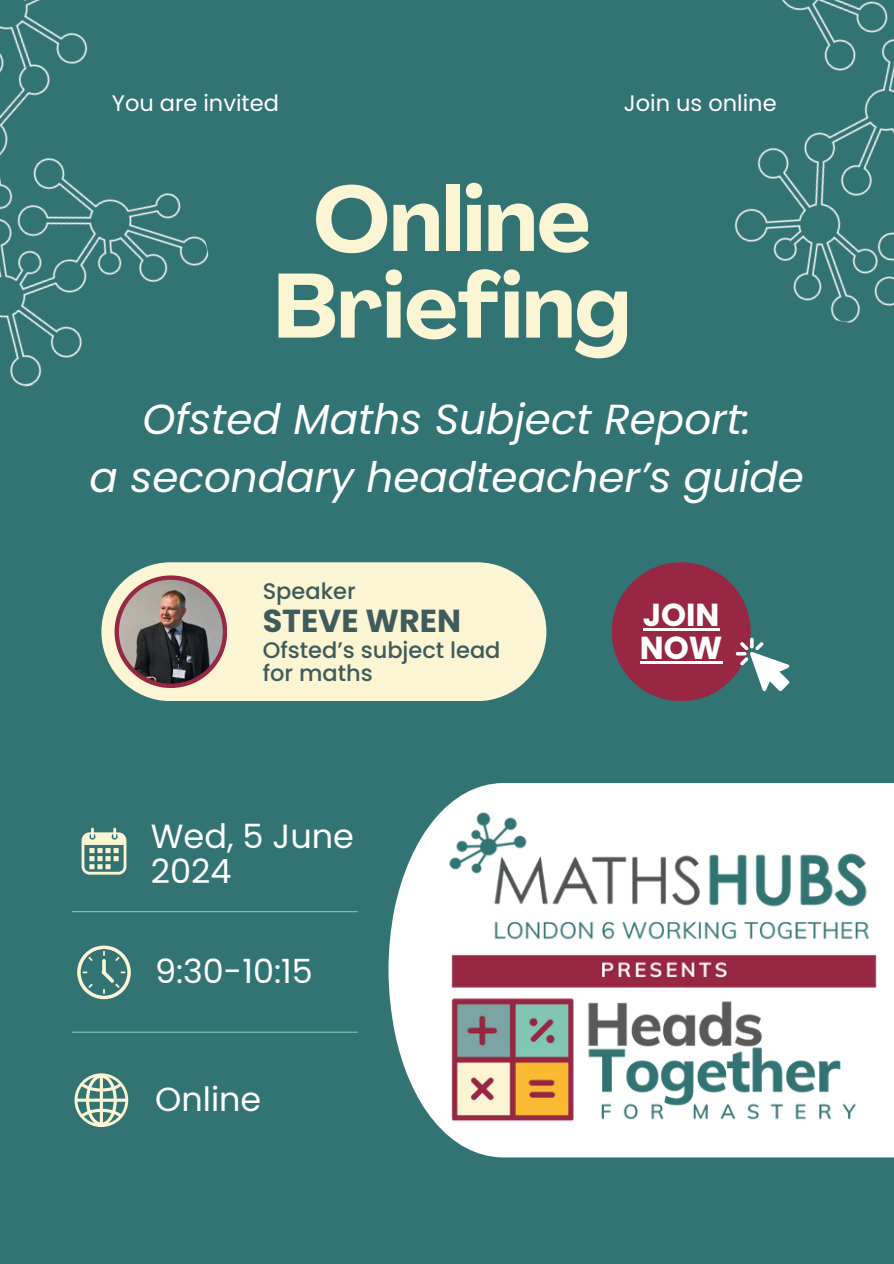
<style>
.page{position:relative;width:894px;height:1264px;background:#fff}
.page>*{position:absolute;margin:0;border:0;box-sizing:border-box;transform-origin:0 0}
.t1{font:700 90px/86.7px "Agrandir";color:#fbf5d4;text-align:center}
.t2{font:italic 42px/58.5px "Poppins";color:#fff;text-align:center}
.t3{font:33.45px/34.8px "Poppins";color:#fff}
.t4{font:700 31.8px "Poppins";color:#405b5b}
.t5{font:700 31.8px/32.7px "Poppins";color:#fff}
.t6{font:500 22.5px/23.7px "Poppins";color:#405b5b}
.t7{font:22.5px "Poppins";color:#fff}
</style>
<div class="page">
<div style="left:0;top:0;width:893px;height:1263px;background:#327473"></div>
<svg style="left:81px;top:827px;width:45px;height:47px"></svg>
<svg style="left:77px;top:945px;width:54px;height:54px"></svg>
<div style="left:101px;top:562px;width:445px;height:139px;background:#fbf5d4;border-radius:69px"></div>
<svg style="left:114px;top:575px;width:113px;height:113px;background:#9a364c"></svg>
<img style="left:119px;top:580px;width:104px;height:103px;border-radius:50%">
<hr style="left:72px;top:911px;width:285px;height:1px;background:#82c6b4">
<hr style="left:72px;top:1031px;width:285px;height:1px;background:#82c6b4">
<svg style="left:388px;top:783px;width:505px;height:374px;fill:#fff"></svg>
<img style="left:0;top:0;width:209px;height:387px">
<img style="left:734px;top:0;width:159px;height:323px">
<div style="left:611px;top:562px;width:139px;height:139px;background:#972742;border-radius:50%"></div>
<hr style="left:642px;top:628px;width:77px;height:3px;background:#fff">
<hr style="left:639px;top:661px;width:83px;height:2px;background:#fff">
<svg style="left:735px;top:637px;width:54px;height:54px"></svg>
<svg style="left:74px;top:1073px;width:54px;height:53px"></svg>
<img style="left:446px;top:783px;width:435px;height:375px">
<h5 class="t7" style="left:112px;top:87px;width:168px">You are invited</h5>
<h3 class="t7" style="left:623px;top:87px;width:154px">Join us online</h3>
<h2 class="t1" style="left:273px;top:185px;width:358px">Online<br>Briefing</h2>
<p class="t2" style="left:90px;top:390px;width:715px">Ofsted Maths Subject Report:<br>a secondary headteacher’s guide</p>
<h3 class="t6" style="left:262px;top:579px;width:94px">Speaker</h3>
<p class="t6" style="left:262px;top:637px;width:239px">Ofsted’s subject lead for maths</p>
<p class="t4" style="left:262px;top:598px;width:200px">STEVE WREN</p>
<h5 class="t3" style="left:151px;top:819px;width:204px">Wed, 5 June<br>2024</h5>
<h4 class="t3" style="left:155px;top:954px;width:159px">9:30-10:15</h4>
<p class="t3" style="left:155px;top:1081px;width:108px">Online</p>
<p class="t5" style="left:639px;top:599px;width:84px">JOIN<br>NOW</p>
</div>
